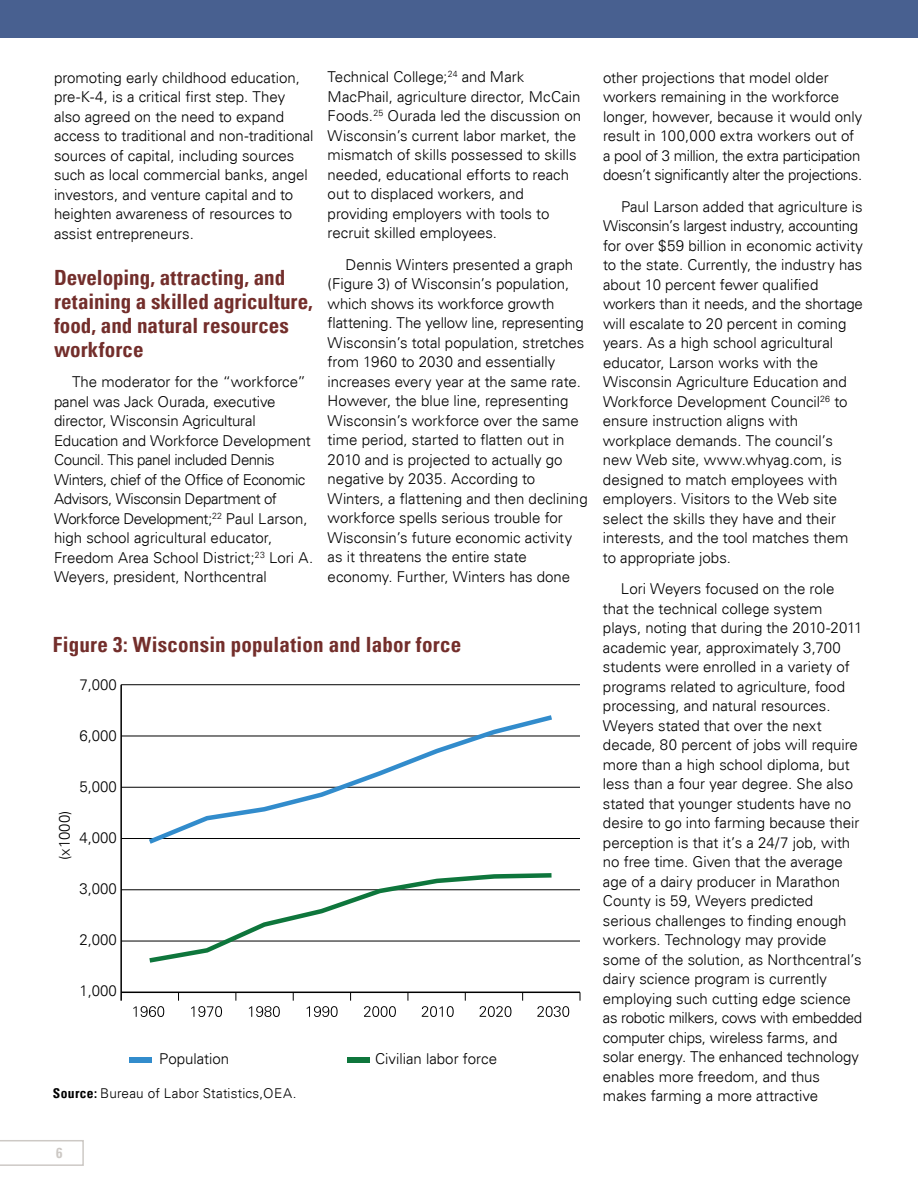
<style>
.page{position:relative;width:918px;height:1188px;background:#fff}
.page>*{position:absolute;margin:0;border:0;box-sizing:border-box;transform-origin:0 0}
.t1{font:700 condensed 21px/24px "Univers";letter-spacing:.005em;color:#732e2b}
.t2{font:300 15px/19.5px "Univers";letter-spacing:-.005em;color:#000}
.t3{font:700 condensed 14.25px "Univers";color:#cdc9c5}
.t4{font:300 13.5px "Univers";letter-spacing:.015em;color:#000}
.s1{font-weight:700;font-stretch:condensed}
</style>
<div class="page">
<div style="left:0;top:0;width:918px;height:38px;background:#486090"></div>
<svg style="left:0;top:1140px;width:84px;height:26px"></svg>
<hr style="left:121px;top:992px;width:459px;height:1px;background:#000">
<hr style="left:121px;top:684px;width:459px;height:1px;background:#000">
<hr style="left:121px;top:736px;width:459px;height:1px;background:#000">
<hr style="left:121px;top:787px;width:459px;height:1px;background:#000">
<hr style="left:121px;top:838px;width:459px;height:1px;background:#000">
<hr style="left:121px;top:890px;width:459px;height:1px;background:#000">
<hr style="left:121px;top:941px;width:459px;height:1px;background:#000">
<div style="left:129px;top:1057px;width:23px;height:6px;background:#328ccc"></div>
<div style="left:347px;top:1057px;width:22px;height:6px;background:#0e763c"></div>
<svg style="left:133px;top:1006px;width:31px;height:11px"></svg>
<svg style="left:191px;top:1006px;width:31px;height:11px"></svg>
<svg style="left:249px;top:1006px;width:31px;height:11px"></svg>
<svg style="left:307px;top:1006px;width:31px;height:11px"></svg>
<svg style="left:364px;top:1006px;width:32px;height:11px"></svg>
<svg style="left:422px;top:1006px;width:32px;height:11px"></svg>
<svg style="left:480px;top:1006px;width:31px;height:11px"></svg>
<svg style="left:537px;top:1006px;width:32px;height:11px"></svg>
<svg style="left:144px;top:715px;width:413px;height:129px"></svg>
<svg style="left:145px;top:873px;width:411px;height:90px"></svg>
<hr style="left:120px;top:685px;width:2px;height:316px;background:#000">
<p class="t2" style="left:54px;top:68px;width:261px">promoting early childhood education, pre-K-4, is a critical first step. They also agreed on the need to expand access to traditional and non-traditional sources of capital, including sources such as local commercial banks, angel investors, and venture capital and to heighten awareness of resources to assist entrepreneurs.</p>
<h1 class="t1" style="left:54px;top:266px;width:260px">Developing, attracting, and retaining a skilled agriculture, food, and natural resources workforce</h1>
<p class="t2" style="left:54px;top:372px;width:261px;text-indent:18px">The moderator for the “workforce” panel was Jack Ourada, executive director, Wisconsin Agricultural Education and Workforce Development Council. This panel included Dennis Winters, chief of the Office of Economic Advisors, Wisconsin Department of Workforce Development;<sup>22</sup> Paul Larson, high school agricultural educator, Freedom Area School District;<sup>23</sup> Lori A.<br>Weyers, president, Northcentral</p>
<p class="t2" style="left:328px;top:67px;width:255px">Technical College;<sup>24</sup> and Mark MacPhail, agriculture director, McCain Foods.<sup>25</sup> Ourada led the discussion on Wisconsin’s current labor market, the mismatch of skills possessed to skills needed, educational efforts to reach out to displaced workers, and providing employers with tools to recruit skilled employees.</p>
<p class="t2" style="left:328px;top:255px;width:262px;text-indent:18px">Dennis Winters presented a graph (Figure 3) of Wisconsin’s population, which shows its workforce growth flattening. The yellow line, representing Wisconsin’s total population, stretches from 1960 to 2030 and essentially increases every year at the same rate.<br>However, the blue line, representing Wisconsin’s workforce over the same time period, started to flatten out in 2010 and is projected to actually go negative by 2035. According to Winters, a flattening and then declining workforce spells serious trouble for Wisconsin’s future economic activity as it threatens the entire state economy. Further, Winters has done</p>
<h1 class="t1" style="left:53px;top:633px;width:410px">Figure 3: Wisconsin population and labor force</h1>
<p class="t2" style="left:55px;top:860px;width:51px;rotate:-90deg">(x1000)</p>
<p class="t2" style="left:79px;top:675px;width:39px">7,000</p>
<p class="t2" style="left:79px;top:726px;width:39px">6,000</p>
<p class="t2" style="left:79px;top:777px;width:39px">5,000</p>
<p class="t2" style="left:79px;top:828px;width:39px">4,000</p>
<p class="t2" style="left:79px;top:879px;width:39px">3,000</p>
<p class="t2" style="left:79px;top:930px;width:39px">2,000</p>
<p class="t2" style="left:79px;top:981px;width:39px">1,000</p>
<p class="t2" style="left:159px;top:1049px;width:72px">Population</p>
<p class="t2" style="left:375px;top:1049px;width:123px">Civilian labor force</p>
<p class="t4" style="left:53px;top:1085px;width:245px"><span class="s1">Source:</span> Bureau of Labor Statistics,OEA.</p>
<p class="t2" style="left:603px;top:68px;width:261px">other projections that model older workers remaining in the workforce longer, however, because it would only result in 100,000 extra workers out of a pool of 3 million, the extra participation doesn’t significantly alter the projections.</p>
<p class="t2" style="left:603px;top:197px;width:261px;text-indent:18px">Paul Larson added that agriculture is Wisconsin’s largest industry, accounting for over $59 billion in economic activity to the state. Currently, the industry has about 10 percent fewer qualified workers than it needs, and the shortage will escalate to 20 percent in coming years. As a high school agricultural educator, Larson works with the Wisconsin Agriculture Education and Workforce Development Council<sup>26</sup> to ensure instruction aligns with workplace demands. The council’s new Web site, www.whyag.com, is designed to match employees with employers. Visitors to the Web site select the skills they have and their interests, and the tool matches them to appropriate jobs.</p>
<p class="t2" style="left:603px;top:579px;width:261px;text-indent:18px">Lori Weyers focused on the role that the technical college system plays, noting that during the 2010-2011 academic year, approximately 3,700 students were enrolled in a variety of programs related to agriculture, food processing, and natural resources.<br>Weyers stated that over the next decade, 80 percent of jobs will require more than a high school diploma, but less than a four year degree. She also stated that younger students have no desire to go into farming because their perception is that it’s a 24/7 job, with no free time. Given that the average age of a dairy producer in Marathon County is 59, Weyers predicted serious challenges to finding enough workers. Technology may provide some of the solution, as Northcentral’s dairy science program is currently employing such cutting edge science as robotic milkers, cows with embedded computer chips, wireless farms, and solar energy. The enhanced technology enables more freedom, and thus makes farming a more attractive</p>
<p class="t3" style="left:56px;top:1144px;width:8px">6</p>
</div>
